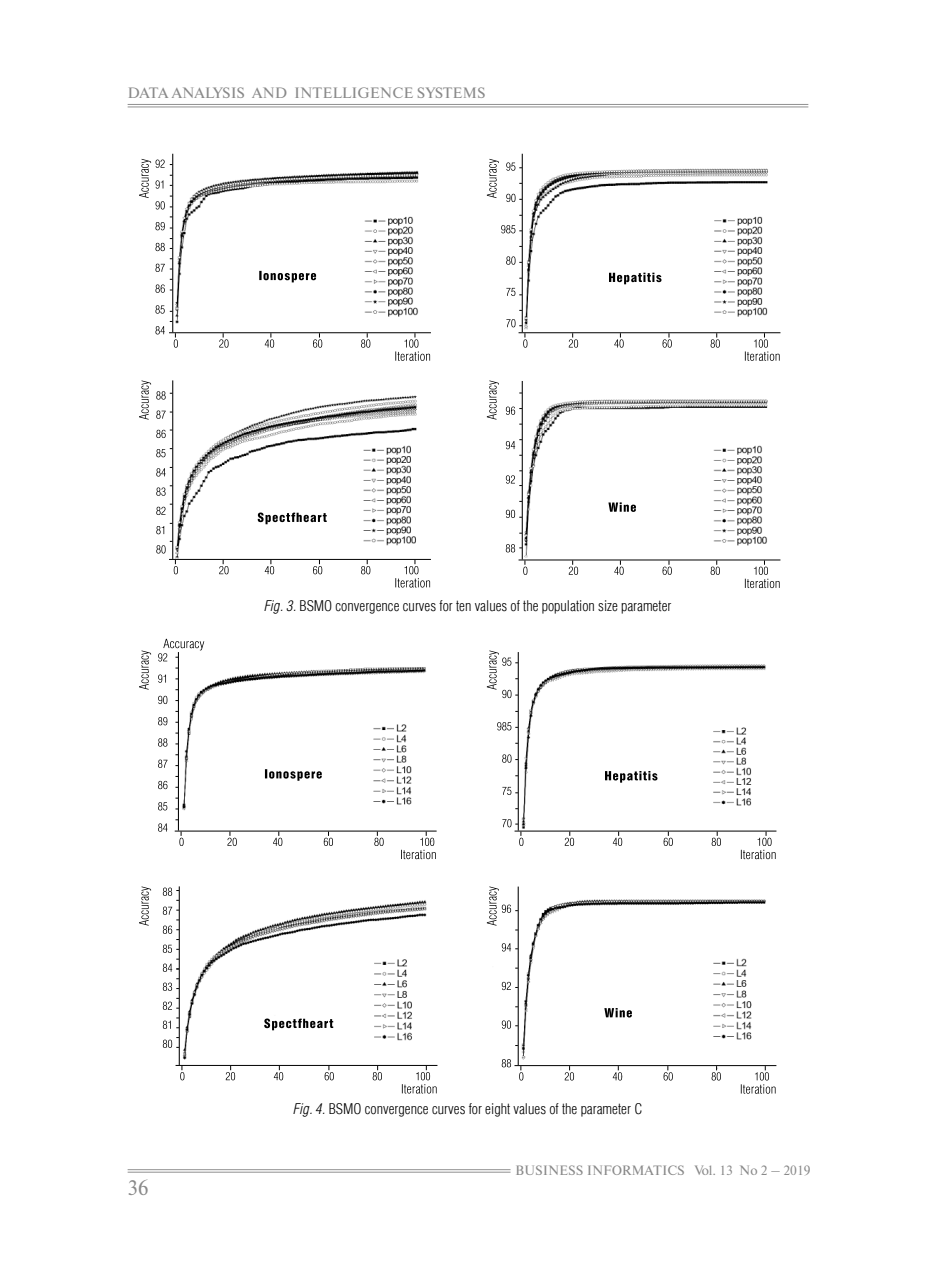
<style>
.page{position:relative;width:936px;height:1276px;background:#fff}
.page>*{position:absolute;margin:0;border:0;box-sizing:border-box;transform-origin:0 0}
.t1{font:21px "Newton C";color:#898989}
.t2{font:300 15px "Helios Cond";color:#000}
.t3{font:15px "Newton C";color:#898989}
.t4{font:13.5px "Newton C";color:#898989}
.s1{font-style:italic}
</style>
<div class="page">
<hr style="left:128px;top:1169px;width:382px;height:1px;background:#909090">
<hr style="left:128px;top:1172px;width:382px;height:1px;background:#909090">
<hr style="left:128px;top:104px;width:680px;height:1px;background:#909090">
<hr style="left:128px;top:107px;width:680px;height:1px;background:#909090">
<img style="left:141px;top:153px;width:640px;height:420px">
<svg style="left:258px;top:512px;width:69px;height:12px"></svg>
<svg style="left:259px;top:271px;width:57px;height:11px"></svg>
<hr style="left:172px;top:380px;width:1px;height:179px;background:#000">
<hr style="left:172px;top:154px;width:1px;height:178px;background:#000">
<hr style="left:521px;top:154px;width:1px;height:178px;background:#000">
<hr style="left:521px;top:381px;width:1px;height:178px;background:#000">
<hr style="left:169px;top:559px;width:262px;height:1px;background:#000">
<hr style="left:169px;top:332px;width:262px;height:1px;background:#000">
<hr style="left:518px;top:332px;width:262px;height:1px;background:#000">
<hr style="left:518px;top:559px;width:262px;height:1px;background:#000">
<svg style="left:156px;top:541px;width:16px;height:12px"></svg>
<svg style="left:156px;top:526px;width:8px;height:8px"></svg>
<svg style="left:156px;top:504px;width:16px;height:11px"></svg>
<svg style="left:156px;top:485px;width:16px;height:11px"></svg>
<svg style="left:156px;top:467px;width:16px;height:9px"></svg>
<svg style="left:156px;top:448px;width:16px;height:9px"></svg>
<svg style="left:156px;top:429px;width:16px;height:9px"></svg>
<svg style="left:155px;top:305px;width:17px;height:9px"></svg>
<svg style="left:155px;top:279px;width:17px;height:14px"></svg>
<svg style="left:155px;top:258px;width:17px;height:14px"></svg>
<svg style="left:155px;top:238px;width:17px;height:13px"></svg>
<svg style="left:155px;top:216px;width:17px;height:14px"></svg>
<svg style="left:506px;top:319px;width:16px;height:8px"></svg>
<svg style="left:506px;top:288px;width:16px;height:8px"></svg>
<svg style="left:506px;top:256px;width:16px;height:9px"></svg>
<svg style="left:501px;top:225px;width:21px;height:8px"></svg>
<svg style="left:506px;top:194px;width:16px;height:8px"></svg>
<svg style="left:506px;top:162px;width:16px;height:9px"></svg>
<svg style="left:505px;top:544px;width:17px;height:8px"></svg>
<svg style="left:506px;top:510px;width:16px;height:8px"></svg>
<svg style="left:506px;top:470px;width:16px;height:16px"></svg>
<svg style="left:506px;top:439px;width:16px;height:10px"></svg>
<svg style="left:506px;top:406px;width:16px;height:9px"></svg>
<svg style="left:174px;top:560px;width:256px;height:27px"></svg>
<svg style="left:155px;top:321px;width:275px;height:40px"></svg>
<svg style="left:523px;top:333px;width:256px;height:28px"></svg>
<svg style="left:523px;top:560px;width:256px;height:28px"></svg>
<svg style="left:609px;top:273px;width:52px;height:11px"></svg>
<svg style="left:608px;top:502px;width:28px;height:10px"></svg>
<svg style="left:139px;top:159px;width:33px;height:50px"></svg>
<svg style="left:139px;top:380px;width:33px;height:40px"></svg>
<svg style="left:487px;top:159px;width:12px;height:39px"></svg>
<svg style="left:487px;top:380px;width:12px;height:40px"></svg>
<img style="left:146px;top:638px;width:631px;height:430px">
<svg style="left:264px;top:1018px;width:69px;height:12px"></svg>
<svg style="left:265px;top:769px;width:57px;height:12px"></svg>
<hr style="left:179px;top:886px;width:1px;height:179px;background:#000">
<hr style="left:178px;top:652px;width:1px;height:178px;background:#000">
<hr style="left:517px;top:652px;width:1px;height:178px;background:#000">
<hr style="left:517px;top:886px;width:1px;height:179px;background:#000">
<hr style="left:175px;top:1065px;width:262px;height:1px;background:#000">
<hr style="left:175px;top:830px;width:261px;height:1px;background:#000">
<hr style="left:514px;top:830px;width:262px;height:1px;background:#000">
<hr style="left:514px;top:1065px;width:262px;height:1px;background:#000">
<svg style="left:163px;top:1037px;width:16px;height:11px"></svg>
<svg style="left:163px;top:1017px;width:16px;height:12px"></svg>
<svg style="left:163px;top:998px;width:16px;height:12px"></svg>
<svg style="left:163px;top:978px;width:16px;height:13px"></svg>
<svg style="left:163px;top:887px;width:16px;height:85px"></svg>
<svg style="left:158px;top:823px;width:9px;height:8px"></svg>
<svg style="left:158px;top:802px;width:9px;height:8px"></svg>
<svg style="left:158px;top:781px;width:9px;height:8px"></svg>
<svg style="left:158px;top:759px;width:9px;height:9px"></svg>
<svg style="left:158px;top:738px;width:9px;height:8px"></svg>
<svg style="left:158px;top:717px;width:9px;height:8px"></svg>
<svg style="left:158px;top:696px;width:9px;height:8px"></svg>
<svg style="left:158px;top:674px;width:8px;height:9px"></svg>
<svg style="left:502px;top:787px;width:16px;height:8px"></svg>
<svg style="left:502px;top:754px;width:16px;height:8px"></svg>
<svg style="left:497px;top:722px;width:21px;height:8px"></svg>
<svg style="left:501px;top:1059px;width:10px;height:8px"></svg>
<svg style="left:502px;top:1020px;width:16px;height:8px"></svg>
<svg style="left:502px;top:982px;width:16px;height:8px"></svg>
<svg style="left:502px;top:943px;width:16px;height:8px"></svg>
<svg style="left:180px;top:1066px;width:256px;height:27px"></svg>
<svg style="left:179px;top:831px;width:257px;height:28px"></svg>
<svg style="left:502px;top:819px;width:273px;height:40px"></svg>
<svg style="left:519px;top:1066px;width:256px;height:27px"></svg>
<svg style="left:158px;top:639px;width:46px;height:22px"></svg>
<svg style="left:605px;top:771px;width:52px;height:11px"></svg>
<svg style="left:604px;top:1008px;width:28px;height:9px"></svg>
<svg style="left:139px;top:650px;width:12px;height:40px"></svg>
<svg style="left:139px;top:886px;width:12px;height:39px"></svg>
<svg style="left:487px;top:650px;width:31px;height:48px"></svg>
<svg style="left:487px;top:886px;width:31px;height:44px"></svg>
<p class="t3" style="left:128px;top:87px;width:359px">DATA ANALYSIS AND INTELLIGENCE SYSTEMS</p>
<p class="t2" style="left:264px;top:597px;width:408px"><span class="s1">Fig. 3.</span> BSMO convergence curves for ten values of the population size parameter</p>
<p class="t2" style="left:293px;top:1101px;width:350px"><span class="s1">Fig. 4.</span> BSMO convergence curves for eight values of the parameter C</p>
<h1 class="t1" style="left:128px;top:1180px;width:23px">36</h1>
<p class="t4" style="left:515px;top:1165px;width:297px">BUSINESS INFORMATICS Vol. 13 No 2 – 2019</p>
</div>
